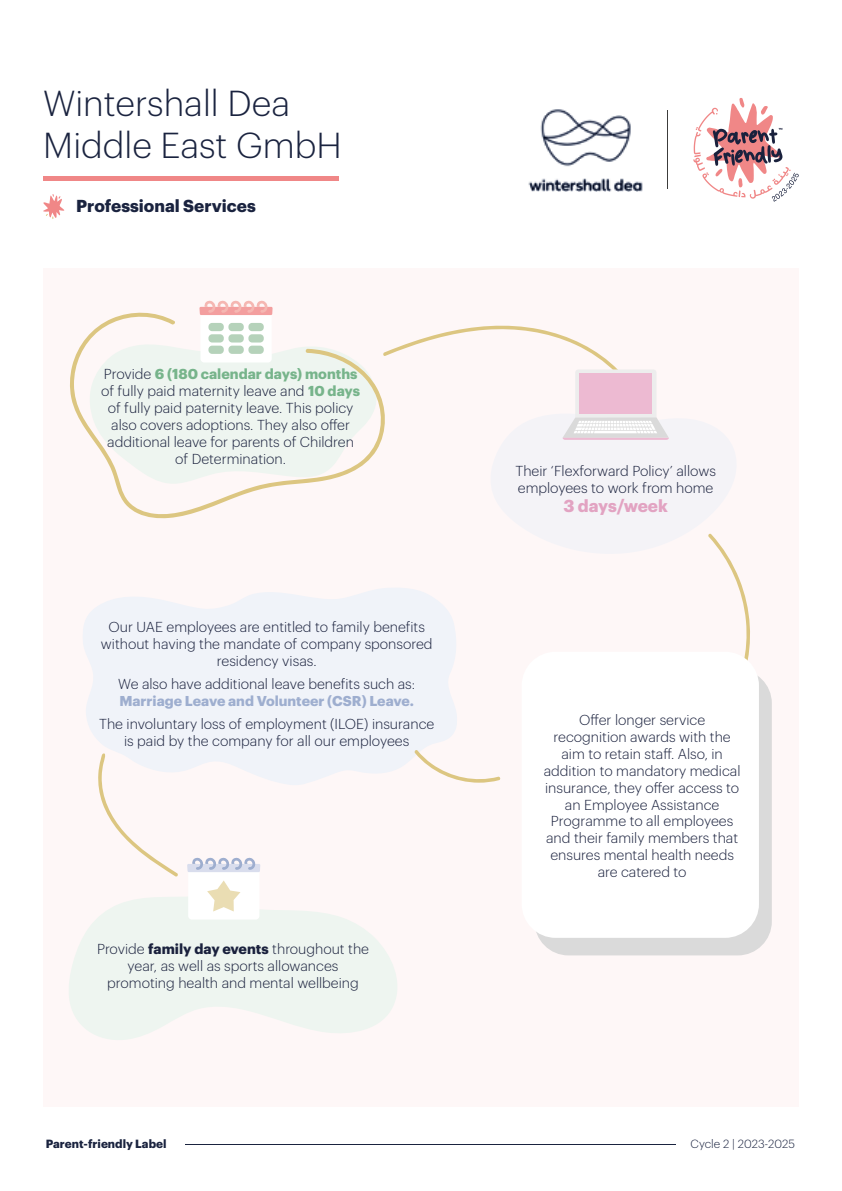
<style>
.page{position:relative;width:842px;height:1191px;background:#fff}
.page>*{position:absolute;margin:0;border:0;box-sizing:border-box;transform-origin:0 0}
.t1{font:300 35.4px/42.4px "Graphik";color:#1a233f}
.t2{font:700 17px "Graphik";color:#1a233f}
.t3{font:700 17px "Graphik";color:#e2a3c2}
.t4{font:300 14.2px/17px "Graphik";color:#1a213d;text-align:center}
.t5{font:700 14px "Graphik";color:#9eaecf}
.t6{font:700 11.6px "Graphik";color:#1a233f}
.t7{font:300 11.6px "Graphik";color:#1a233f}
.s1{font-weight:700;color:#77b48b}
.s2{font-weight:700}
</style>
<div class="page">
<div style="left:43px;top:268px;width:756px;height:839px;background:#fef7f7"></div>
<svg style="left:83px;top:588px;width:331px;height:197px;fill:#f0f3f9"></svg>
<svg style="left:69px;top:897px;width:328px;height:143px;fill:#eef5f0"></svg>
<img style="left:528px;top:109px;width:115px;height:82px">
<hr style="left:185px;top:1143px;width:491px;height:1px;background:#1a233f">
<div style="left:199px;top:307px;width:74px;height:8px;background:#f39f9f"></div>
<svg style="left:204px;top:300px;width:63px;height:10px"></svg>
<div style="left:188px;top:864px;width:71px;height:55px;background:#fff;border-radius:4px"></div>
<div style="left:187px;top:864px;width:73px;height:8px;background:#d9dded"></div>
<svg style="left:192px;top:857px;width:63px;height:13px"></svg>
<svg style="left:207px;top:880px;width:33px;height:31px"></svg>
<svg style="left:70px;top:310px;width:315px;height:209px;fill:#eef5f0"></svg>
<svg style="left:382px;top:323px;width:235px;height:51px"></svg>
<div style="left:575px;top:369px;width:81px;height:51px;background:#ededed;border-radius:3px"></div>
<div style="left:580px;top:373px;width:72px;height:41px;background:#edbad2"></div>
<div style="left:534px;top:669px;width:238px;height:286px;background:#dadada;border-radius:34px"></div>
<div style="left:522px;top:652px;width:237px;height:286px;background:#fff;border-radius:34px"></div>
<svg style="left:414px;top:413px;width:336px;height:369px"></svg>
<svg style="left:98px;top:753px;width:81px;height:124px"></svg>
<hr style="left:43px;top:177px;width:296px;height:4px;background:#f08787">
<svg style="left:43px;top:194px;width:21px;height:25px"></svg>
<hr style="left:667px;top:110px;width:1px;height:79px;background:#3c3c3b">
<svg style="left:693px;top:98px;width:106px;height:104px"></svg>
<h1 class="t1" style="left:43px;top:79px;width:300px">Wintershall Dea<br>Middle East GmbH</h1>
<p class="t2" style="left:76px;top:193px;width:181px">Professional Services</p>
<p class="t4" style="left:101px;top:365px;width:261px">Provide <span class="s1">6 (180 calendar days) months </span>of fully paid maternity leave and <span class="s1">10 days </span>of fully paid paternity leave. This policy also covers adoptions. They also offer additional leave for parents of Children of Determination.</p>
<p class="t4" style="left:101px;top:617px;width:333px">Our UAE employees are entitled to family benefits without having the mandate of company sponsored residency visas.</p>
<p class="t4" style="left:118px;top:674px;width:298px">We also have additional leave benefits such as:</p>
<p class="t5" style="left:119px;top:690px;width:296px">Marriage Leave and Volunteer (CSR) Leave.</p>
<p class="t4" style="left:99px;top:714px;width:337px">The involuntary loss of employment (ILOE) insurance is paid by the company for all our employees</p>
<p class="t4" style="left:97px;top:939px;width:274px">Provide <span class="s2">family day events</span> throughout the year, as well as sports allowances promoting health and mental wellbeing</p>
<p class="t4" style="left:515px;top:461px;width:202px;text-align:left">Their ‘Flexforward Policy’ allows employees to work from home</p>
<p class="t3" style="left:563px;top:493px;width:106px">3 days/week</p>
<p class="t4" style="left:544px;top:710px;width:198px">Offer longer service recognition awards with the aim to retain staff. Also, in addition to mandatory medical insurance, they offer access to an Employee Assistance<br>Programme to all employees and their family members that ensures mental health needs are catered to</p>
<p class="t6" style="left:46px;top:1135px;width:122px">Parent-friendly Label</p>
<p class="t7" style="left:690px;top:1135px;width:106px">Cycle 2 | 2023-2025</p>
</div>
